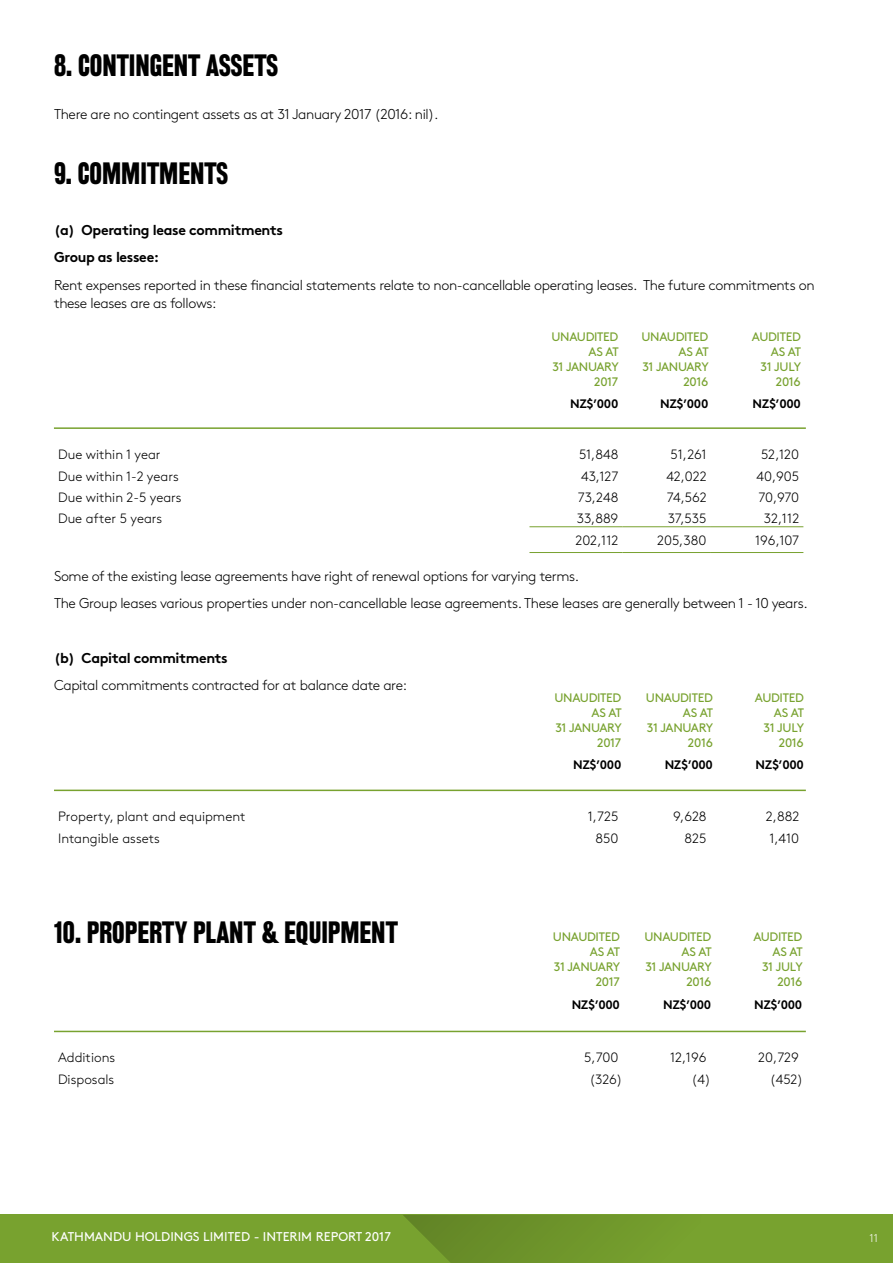
<style>
.page{position:relative;width:893px;height:1263px;background:#fff}
.page>*{position:absolute;margin:0;border:0;box-sizing:border-box;transform-origin:0 0}
.t1{font:500 condensed 27px "Rhode";color:#000}
.t2{font:300 14.25px/18.8px "Brown Std";letter-spacing:-.025em;color:#000}
.t3{font:700 14.25px/27.3px "Brown Std";letter-spacing:-.025em;color:#000}
.t4{font:300 13.5px "Brown Std";color:#000}
.t5{font:12.75px "Brown Std";color:#fff}
.t6{font:12.3px/15px "Brown Std";letter-spacing:-.025em;color:#78a22f;text-align:right}
.t7{font:700 12.3px "Brown Std";letter-spacing:-.025em;color:#000}
.t8{font:300 11.25px "Brown Std";color:#fff}
</style>
<div class="page">
<div style="left:0;top:1215px;width:893px;height:48px;background:#78a22f"></div>
<svg style="left:403px;top:1215px;width:213px;height:48px"></svg>
<hr style="left:54px;top:427px;width:752px;height:2px;background:#78a22f">
<hr style="left:54px;top:790px;width:752px;height:1px;background:#78a22f">
<hr style="left:54px;top:1031px;width:752px;height:1px;background:#78a22f">
<hr style="left:529px;top:526px;width:94px;height:1px;background:#78a22f">
<hr style="left:623px;top:526px;width:88px;height:1px;background:#78a22f">
<hr style="left:711px;top:526px;width:92px;height:1px;background:#78a22f">
<hr style="left:529px;top:552px;width:94px;height:1px;background:#78a22f">
<hr style="left:623px;top:552px;width:88px;height:1px;background:#78a22f">
<hr style="left:711px;top:552px;width:92px;height:1px;background:#78a22f">
<h1 class="t1" style="left:54px;top:50px;width:226px">8. CONTINGENT ASSETS</h1>
<p class="t2" style="left:54px;top:105px;width:386px">There are no contingent assets as at 31 January 2017 (2016: nil).</p>
<h1 class="t1" style="left:54px;top:158px;width:176px">9. COMMITMENTS</h1>
<p class="t3" style="left:54px;top:216px;width:231px">(a) Operating lease commitments<br>Group as lessee:</p>
<p class="t2" style="left:54px;top:275px;width:762px">Rent expenses reported in these financial statements relate to non-cancellable operating leases. The future commitments on these leases are as follows:</p>
<p class="t6" style="left:551px;top:329px;width:69px">UNAUDITED<br>AS AT<br>31 JANUARY<br>2017</p>
<p class="t7" style="left:570px;top:396px;width:50px">NZ$’000</p>
<p class="t6" style="left:641px;top:329px;width:69px">UNAUDITED<br>AS AT<br>31 JANUARY<br>2016</p>
<p class="t7" style="left:660px;top:396px;width:50px">NZ$’000</p>
<p class="t6" style="left:752px;top:329px;width:51px">AUDITED<br>AS AT<br>31 JULY<br>2016</p>
<p class="t7" style="left:753px;top:396px;width:50px">NZ$’000</p>
<p class="t4" style="left:58px;top:446px;width:104px">Due within 1 year</p>
<p class="t4" style="left:579px;top:446px;width:41px">51,848</p>
<p class="t4" style="left:671px;top:446px;width:38px">51,261</p>
<p class="t4" style="left:761px;top:446px;width:39px">52,120</p>
<p class="t4" style="left:58px;top:468px;width:122px">Due within 1-2 years</p>
<p class="t4" style="left:581px;top:468px;width:39px">43,127</p>
<p class="t4" style="left:666px;top:468px;width:42px">42,022</p>
<p class="t4" style="left:757px;top:468px;width:44px">40,905</p>
<p class="t4" style="left:58px;top:489px;width:125px">Due within 2-5 years</p>
<p class="t4" style="left:578px;top:489px;width:42px">73,248</p>
<p class="t4" style="left:667px;top:489px;width:42px">74,562</p>
<p class="t4" style="left:759px;top:489px;width:42px">70,970</p>
<p class="t4" style="left:58px;top:510px;width:106px">Due after 5 years</p>
<p class="t4" style="left:577px;top:510px;width:43px">33,889</p>
<p class="t4" style="left:668px;top:510px;width:40px">37,535</p>
<p class="t4" style="left:764px;top:510px;width:37px">32,112</p>
<p class="t4" style="left:575px;top:532px;width:45px">202,112</p>
<p class="t4" style="left:657px;top:532px;width:51px">205,380</p>
<p class="t4" style="left:755px;top:532px;width:45px">196,107</p>
<p class="t2" style="left:54px;top:562px;width:755px;line-height:27.3px">Some of the existing lease agreements have right of renewal options for varying terms.<br>The Group leases various properties under non-cancellable lease agreements. These leases are generally between 1 - 10 years.</p>
<p class="t3" style="left:54px;top:644px;width:175px">(b) Capital commitments</p>
<p class="t2" style="left:54px;top:676px;width:355px">Capital commitments contracted for at balance date are:</p>
<p class="t6" style="left:554px;top:690px;width:69px">UNAUDITED<br>AS AT<br>31 JANUARY<br>2017</p>
<p class="t7" style="left:573px;top:757px;width:50px">NZ$’000</p>
<p class="t6" style="left:646px;top:690px;width:69px">UNAUDITED<br>AS AT<br>31 JANUARY<br>2016</p>
<p class="t7" style="left:665px;top:757px;width:50px">NZ$’000</p>
<p class="t6" style="left:755px;top:690px;width:51px">AUDITED<br>AS AT<br>31 JULY<br>2016</p>
<p class="t7" style="left:756px;top:757px;width:50px">NZ$’000</p>
<p class="t4" style="left:58px;top:809px;width:189px">Property, plant and equipment</p>
<p class="t4" style="left:588px;top:809px;width:32px">1,725</p>
<p class="t4" style="left:673px;top:809px;width:35px">9,628</p>
<p class="t4" style="left:766px;top:809px;width:35px">2,882</p>
<p class="t4" style="left:58px;top:831px;width:103px">Intangible assets</p>
<p class="t4" style="left:595px;top:831px;width:25px">850</p>
<p class="t4" style="left:685px;top:831px;width:24px">825</p>
<p class="t4" style="left:769px;top:831px;width:31px">1,410</p>
<h1 class="t1" style="left:54px;top:917px;width:345px">10. PROPERTY PLANT &amp; EQUIPMENT</h1>
<p class="t6" style="left:553px;top:930px;width:69px">UNAUDITED<br>AS AT<br>31 JANUARY<br>2017</p>
<p class="t7" style="left:572px;top:997px;width:50px">NZ$’000</p>
<p class="t6" style="left:644px;top:930px;width:69px">UNAUDITED<br>AS AT<br>31 JANUARY<br>2016</p>
<p class="t7" style="left:663px;top:997px;width:50px">NZ$’000</p>
<p class="t6" style="left:753px;top:930px;width:51px">AUDITED<br>AS AT<br>31 JULY<br>2016</p>
<p class="t7" style="left:754px;top:997px;width:50px">NZ$’000</p>
<p class="t4" style="left:58px;top:1050px;width:59px">Additions</p>
<p class="t4" style="left:584px;top:1050px;width:36px">5,700</p>
<p class="t4" style="left:670px;top:1050px;width:38px">12,196</p>
<p class="t4" style="left:758px;top:1050px;width:42px">20,729</p>
<p class="t4" style="left:58px;top:1072px;width:58px">Disposals</p>
<p class="t4" style="left:589px;top:1072px;width:35px">(326)</p>
<p class="t4" style="left:692px;top:1072px;width:21px">(4)</p>
<p class="t4" style="left:770px;top:1072px;width:35px">(452)</p>
<p class="t5" style="left:52px;top:1229px;width:341px">KATHMANDU HOLDINGS LIMITED - INTERIM REPORT 2017</p>
<p class="t8" style="left:869px;top:1232px;width:10px">11</p>
</div>
